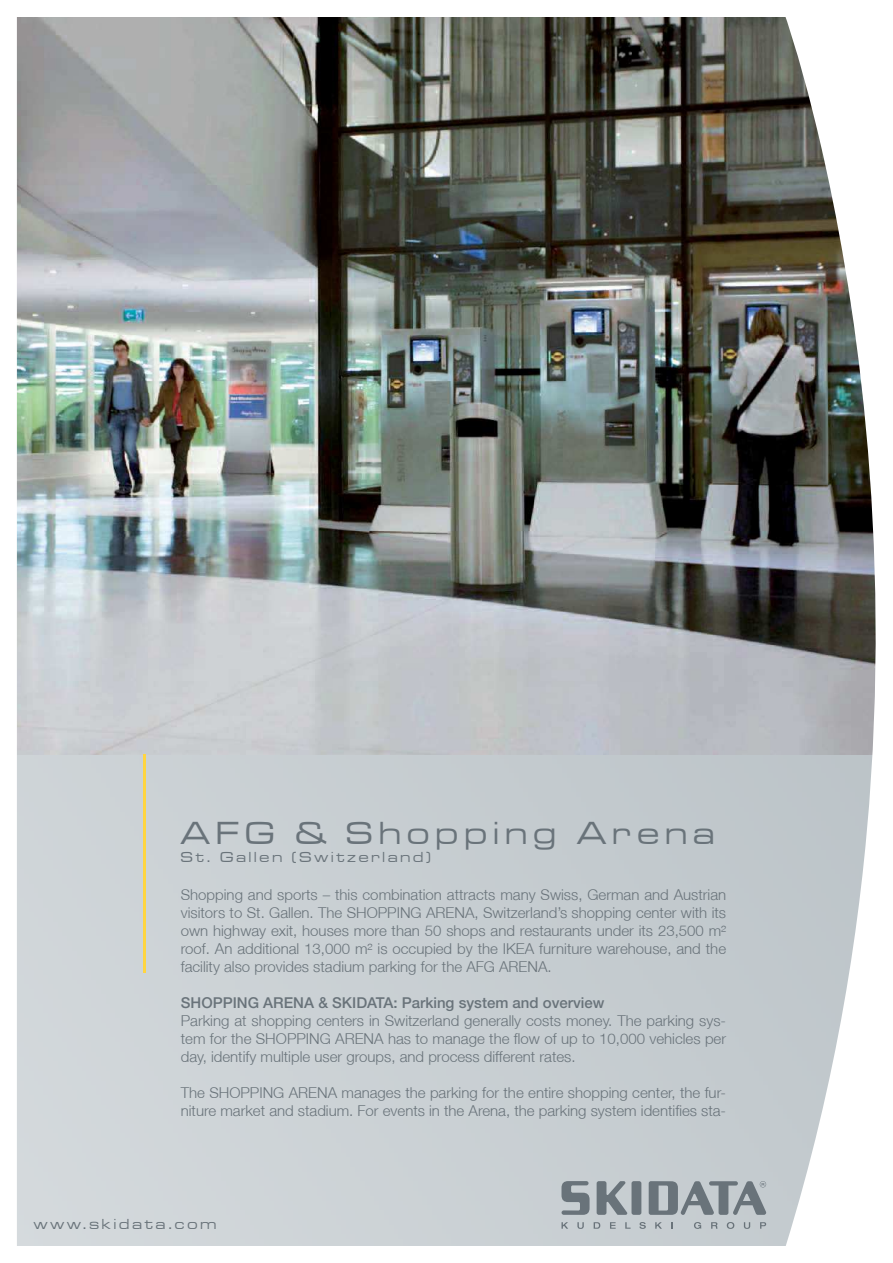
<style>
.page{position:relative;width:893px;height:1263px;background:#fff}
.page>*{position:absolute;margin:0;border:0;box-sizing:border-box;transform-origin:0 0}
.t1{font:33px "Microgramma D Medi Exte";letter-spacing:.2em;color:#69737a}
.t2{font:300 15px/18px "Helvetica Neue LT";color:#69737a;text-align:justify}
.t3{font:500 15px "Helvetica Neue LT";color:#69737a}
.t4{font:15px "Microgramma D Medi Exte";letter-spacing:.2em;color:#69737a}
</style>
<div class="page">
<img style="left:16px;top:17px;width:860px;height:1229px">
<h1 class="t1" style="left:181px;top:821px;width:535px">AFG &amp; Shopping Arena</h1>
<p class="t4" style="left:181px;top:852px;width:252px">St. Gallen (Switzerland)</p>
<p class="t2" style="left:181px;top:887px;width:547px">Shopping and sports – this combination attracts many Swiss, German and Austrian visitors to St. Gallen. The SHOPPING ARENA, Switzerland’s shopping center with its own highway exit, houses more than 50 shops and restaurants under its 23,500 m² roof. An additional 13,000 m² is occupied by the IKEA furniture warehouse, and the facility also provides stadium parking for the AFG ARENA.</p>
<p class="t3" style="left:181px;top:997px;width:425px">SHOPPING ARENA &amp; SKIDATA: Parking system and overview</p>
<p class="t2" style="left:181px;top:1013px;width:547px">Parking at shopping centers in Switzerland generally costs money. The parking sys&shy;tem for the SHOPPING ARENA has to manage the flow of up to 10,000 vehicles per day, identify multiple user groups, and process different rates.</p>
<p class="t2" style="left:181px;top:1085px;width:547px">The SHOPPING ARENA manages the parking for the entire shopping center, the fur&shy;niture market and stadium. For events in the Arena, the parking system identifies sta-</p>
<p class="t4" style="left:34px;top:1219px;width:184px">www.skidata.com</p>
</div>
